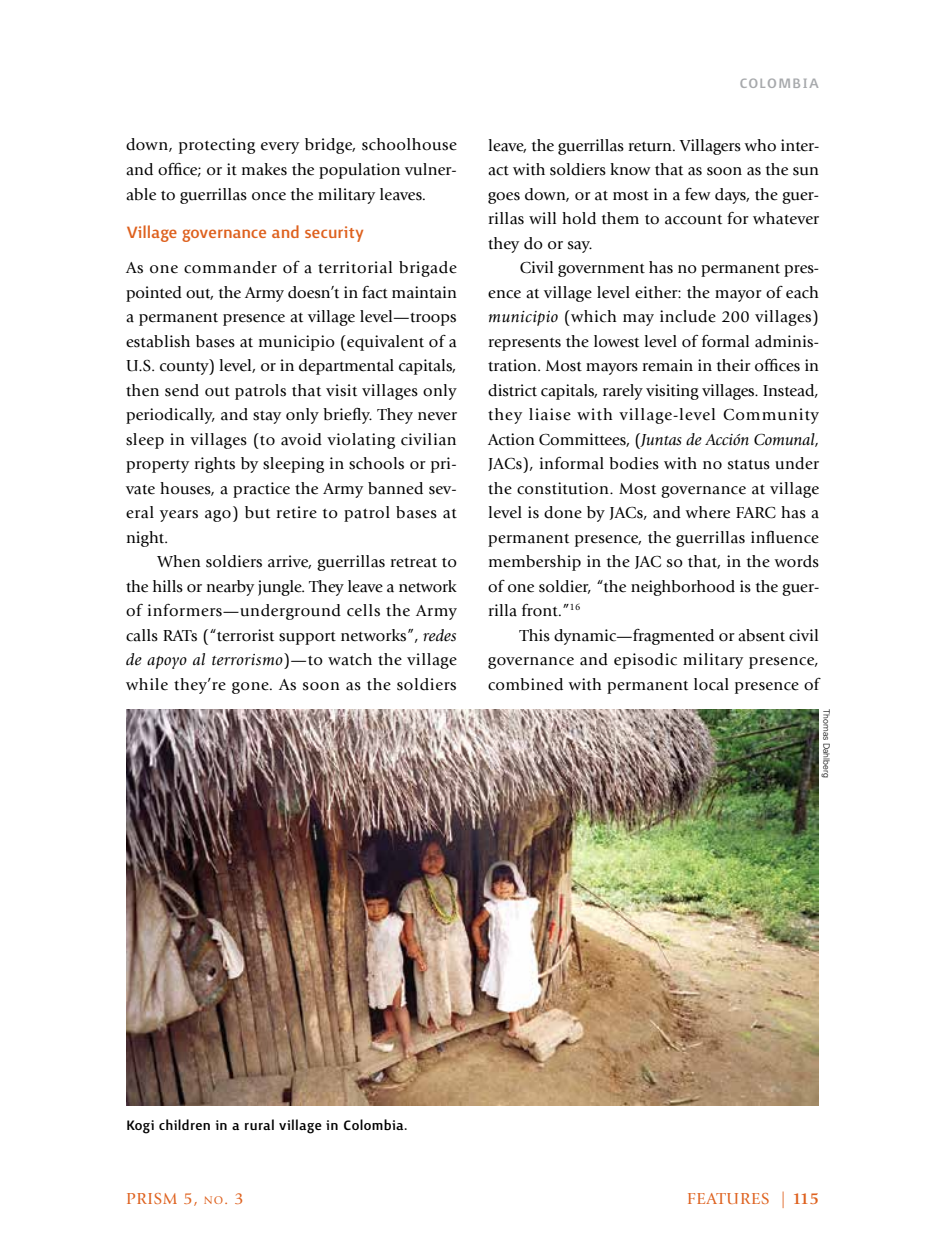
<style>
.page{position:relative;width:945px;height:1260px;background:#fff}
.page>*{position:absolute;margin:0;border:0;box-sizing:border-box;transform-origin:0 0}
.t1{font:500 21px "Surface";color:#de611e}
.t2{font:500 17.5px "Surface";letter-spacing:.02em;color:#000}
.t3{font:500 17.5px "Surface";letter-spacing:.07em;color:#a7a9ac}
.t4{font:16.62px/24.5px "Giovanni Std";letter-spacing:.015em;color:#000;text-align:justify}
.t5{font:16.62px "Giovanni Std";letter-spacing:.05em;color:#de611e}
.t6{font:300 8.75px "Univers LT Std";color:#000}
.s1{font-style:italic}
.s2{font-size:11.72px}
.s3{font-weight:700}
</style>
<div class="page">
<img style="left:126px;top:709px;width:693px;height:397px">
<p class="t4" style="left:126px;top:133px;width:332px">down, protecting every bridge, schoolhouse and office; or it makes the population vulner&shy;able to guerrillas once the military leaves.</p>
<p class="t1" style="left:126px;top:223px;width:239px">Village governance and security</p>
<p class="t4" style="left:126px;top:255px;width:332px">As one commander of a territorial brigade pointed out, the Army doesn’t in fact maintain a permanent presence at village level—troops establish bases at municipio (equivalent of a U.S. county) level, or in departmental capitals, then send out patrols that visit villages only periodically, and stay only briefly. They never sleep in villages (to avoid violating civilian property rights by sleeping in schools or pri&shy;vate houses, a practice the Army banned sev&shy;eral years ago) but retire to patrol bases at night.</p>
<p class="t4" style="left:126px;top:550px;width:332px;text-indent:32px">When soldiers arrive, guerrillas retreat to the hills or nearby jungle. They leave a network of informers—underground cells the Army calls RATs (“terrorist support networks”, <span class="s1">redes de apoyo al terrorismo</span>)—to watch the village while they’re gone. As soon as the soldiers</p>
<p class="t3" style="left:740px;top:75px;width:81px">COLOMBIA</p>
<p class="t4" style="left:488px;top:133px;width:333px">leave, the guerrillas return. Villagers who inter&shy;act with soldiers know that as soon as the sun goes down, or at most in a few days, the guer&shy;rillas will hold them to account for whatever they do or say.</p>
<p class="t4" style="left:488px;top:256px;width:333px;text-indent:32px">Civil government has no permanent pres&shy;ence at village level either: the mayor of each <span class="s1">municipio</span> (which may include 200 villages) represents the lowest level of formal adminis&shy;tration. Most mayors remain in their offices in district capitals, rarely visiting villages. Instead, they liaise with village-level Community Action Committees, (<span class="s1">Juntas de Acción Comunal</span>, JACs), informal bodies with no status under the constitution. Most governance at village level is done by JACs, and where FARC has a permanent presence, the guerrillas influence membership in the JAC so that, in the words of one soldier, “the neighborhood is the guer&shy;rilla front.”<sup>16</sup></p>
<p class="t4" style="left:488px;top:623px;width:332px;text-indent:32px">This dynamic—fragmented or absent civil governance and episodic military presence, combined with permanent local presence of</p>
<p class="t6" style="left:832px;top:709px;width:70px;rotate:90deg">Thomas Dahlberg</p>
<p class="t2" style="left:126px;top:1118px;width:283px">Kogi children in a rural village in Colombia.</p>
<p class="t5" style="left:126px;top:1189px;width:119px">PRISM 5, <span class="s2">no</span>. 3</p>
<p class="t5" style="left:687px;top:1189px;width:133px">FEATURES | <span class="s3">115</span></p>
</div>
